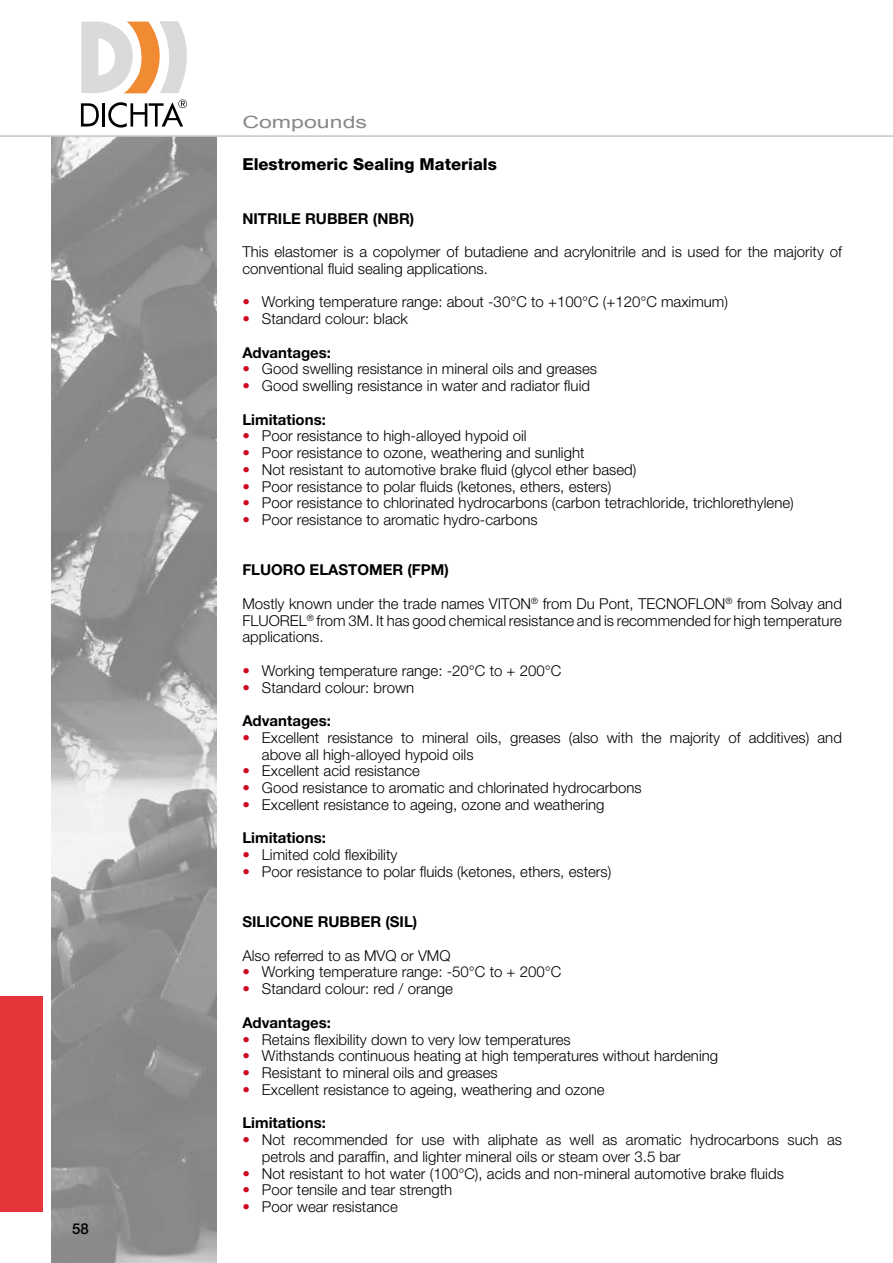
<style>
.page{position:relative;width:893px;height:1263px;background:#fff}
.page>*{position:absolute;margin:0;border:0;box-sizing:border-box;transform-origin:0 0}
.t1{font:16.95px "Arial";color:#87888a;scale:1.37 1}
.t2{font:800 16.5px "Helvetica Neue";color:#000}
.t3{font:300 15px/16.8px "Helvetica Neue LT Std";color:#000}
.t4{font:700 15px "Helvetica Neue";color:#000}
.t5{font:500 15px "Helvetica Neue";color:#000}
.s1{color:#cd071e}
</style>
<div class="page">
<img style="left:51px;top:137px;width:166px;height:1126px">
<svg style="left:81px;top:21px;width:106px;height:72px"></svg>
<svg style="left:81px;top:103px;width:18px;height:24px"></svg>
<hr style="left:103px;top:103px;width:2px;height:24px;background:#000">
<svg style="left:108px;top:100px;width:79px;height:28px"></svg>
<div style="left:0;top:996px;width:43px;height:216px;background:#e5353a"></div>
<hr style="left:0;top:135px;width:893px;height:2px;background:#c5c6c8">
<p class="t5" style="left:72px;top:1219px;width:18px">58</p>
<p class="t1" style="left:242px;top:111px;width:93px">Compounds</p>
<p class="t2" style="left:242px;top:154px;width:256px">Elestromeric Sealing Materials</p>
<p class="t4" style="left:242px;top:209px;width:173px">NITRILE RUBBER (NBR)</p>
<p class="t3" style="left:242px;top:243px;width:601px">This elastomer is a copolymer of butadiene and acrylonitrile and is used for the majority of conventional fluid sealing applications.</p>
<p class="t3" style="left:242px;top:293px;width:487px"><span class="s1">•</span> Working temperature range: about -30°C to +100°C (+120°C maximum)</p>
<p class="t3" style="left:242px;top:310px;width:167px"><span class="s1">•</span> Standard colour: black</p>
<p class="t4" style="left:242px;top:343px;width:90px">Advantages:</p>
<p class="t3" style="left:242px;top:360px;width:356px"><span class="s1">•</span> Good swelling resistance in mineral oils and greases</p>
<p class="t3" style="left:242px;top:377px;width:349px"><span class="s1">•</span> Good swelling resistance in water and radiator fluid</p>
<p class="t4" style="left:242px;top:410px;width:85px">Limitations:</p>
<p class="t3" style="left:242px;top:427px;width:286px"><span class="s1">•</span> Poor resistance to high-alloyed hypoid oil</p>
<p class="t3" style="left:242px;top:444px;width:344px"><span class="s1">•</span> Poor resistance to ozone, weathering and sunlight</p>
<p class="t3" style="left:242px;top:461px;width:396px"><span class="s1">•</span> Not resistant to automotive brake fluid (glycol ether based)</p>
<p class="t3" style="left:242px;top:478px;width:371px"><span class="s1">•</span> Poor resistance to polar fluids (ketones, ethers, esters)</p>
<p class="t3" style="left:242px;top:494px;width:553px"><span class="s1">•</span> Poor resistance to chlorinated hydrocarbons (carbon tetrachloride, trichlorethylene)</p>
<p class="t3" style="left:242px;top:511px;width:297px"><span class="s1">•</span> Poor resistance to aromatic hydro-carbons</p>
<p class="t4" style="left:242px;top:561px;width:208px">FLUORO ELASTOMER (FPM)</p>
<p class="t3" style="left:242px;top:595px;width:601px;text-align:justify">Mostly known under the trade names VITON<sup>®</sup> from Du Pont, TECNOFLON<sup>®</sup> from Solvay and FLUOREL<sup>®</sup> from 3M. It has good chemical resistance and is recommended for high temperature applications.</p>
<p class="t3" style="left:242px;top:662px;width:320px"><span class="s1">•</span> Working temperature range: -20°C to + 200°C</p>
<p class="t3" style="left:242px;top:678px;width:173px"><span class="s1">•</span> Standard colour: brown</p>
<p class="t4" style="left:242px;top:711px;width:90px">Advantages:</p>
<p class="t3" style="left:262px;top:729px;width:582px;text-indent:-19px"><span class="s1">•</span> Excellent resistance to mineral oils, greases (also with the majority of additives) and above all high-alloyed hypoid oils</p>
<p class="t3" style="left:242px;top:762px;width:179px"><span class="s1">•</span> Excellent acid resistance</p>
<p class="t3" style="left:242px;top:779px;width:401px"><span class="s1">•</span> Good resistance to aromatic and chlorinated hydrocarbons</p>
<p class="t3" style="left:242px;top:796px;width:364px"><span class="s1">•</span> Excellent resistance to ageing, ozone and weathering</p>
<p class="t4" style="left:242px;top:829px;width:85px">Limitations:</p>
<p class="t3" style="left:242px;top:846px;width:157px"><span class="s1">•</span> Limited cold flexibility</p>
<p class="t3" style="left:242px;top:863px;width:371px"><span class="s1">•</span> Poor resistance to polar fluids (ketones, ethers, esters)</p>
<p class="t4" style="left:242px;top:912px;width:176px">SILICONE RUBBER (SIL)</p>
<p class="t3" style="left:242px;top:947px;width:210px">Also referred to as MVQ or VMQ</p>
<p class="t3" style="left:242px;top:963px;width:320px"><span class="s1">•</span> Working temperature range: -50°C to + 200°C</p>
<p class="t3" style="left:242px;top:980px;width:212px"><span class="s1">•</span> Standard colour: red / orange</p>
<p class="t4" style="left:242px;top:1013px;width:90px">Advantages:</p>
<p class="t3" style="left:242px;top:1030px;width:330px"><span class="s1">•</span> Retains flexibility down to very low temperatures</p>
<p class="t3" style="left:242px;top:1047px;width:477px"><span class="s1">•</span> Withstands continuous heating at high temperatures without hardening</p>
<p class="t3" style="left:242px;top:1064px;width:257px"><span class="s1">•</span> Resistant to mineral oils and greases</p>
<p class="t3" style="left:242px;top:1081px;width:364px"><span class="s1">•</span> Excellent resistance to ageing, weathering and ozone</p>
<p class="t4" style="left:242px;top:1114px;width:85px">Limitations:</p>
<p class="t3" style="left:262px;top:1131px;width:582px;text-indent:-19px"><span class="s1">•</span> Not recommended for use with aliphate as well as aromatic hydrocarbons such as petrols and paraffin, and lighter mineral oils or steam over 3.5 bar</p>
<p class="t3" style="left:242px;top:1164px;width:543px"><span class="s1">•</span> Not resistant to hot water (100°C), acids and non-mineral automotive brake fluids</p>
<p class="t3" style="left:242px;top:1181px;width:211px"><span class="s1">•</span> Poor tensile and tear strength</p>
<p class="t3" style="left:242px;top:1198px;width:157px"><span class="s1">•</span> Poor wear resistance</p>
</div>
